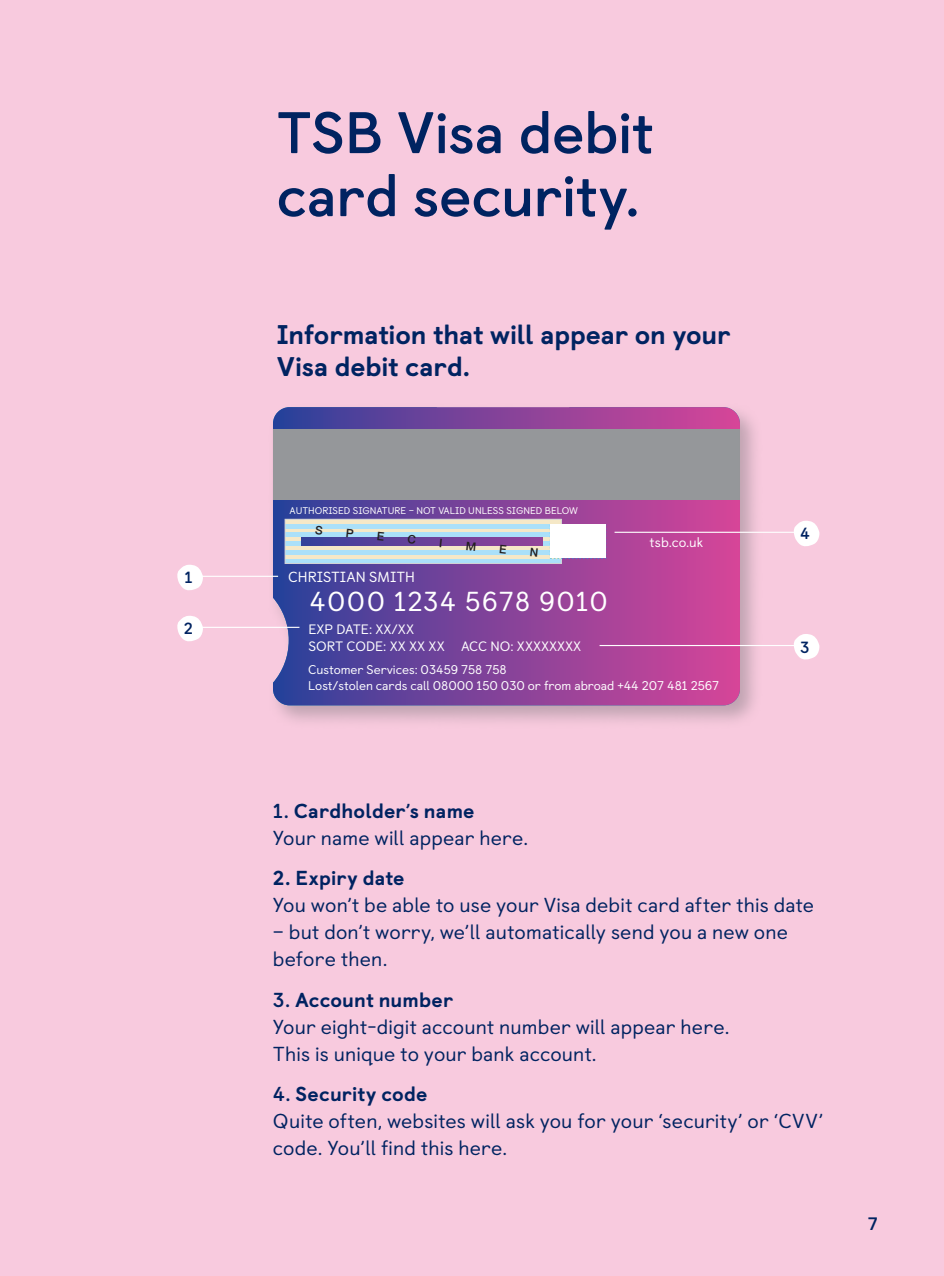
<style>
.page{position:relative;width:944px;height:1276px;background:#f8cade}
.page>*{position:absolute;margin:0;border:0;box-sizing:border-box;transform-origin:0 0}
.Heading_30pt{font:700 58.5px/63px "TSB Castledown";letter-spacing:-.01em;color:#002361}
.t1{font:27.45px "TSB Castledown";letter-spacing:.04em;color:#fff}
.Body_text_9pt{font:800 27px/31.5px "TSB Castledown";letter-spacing:-.005em;color:#002361}
.Body_text_9pt-2{font:20.25px/27px "TSB Castledown";letter-spacing:.01em;color:#002361}
.t2{font:700 18px "TSB Castledown";color:#002361}
.Body_text_9pt-3{font:700 16.2px "TSB Castledown";color:#002361}
.t3{font:14.62px "TSB Castledown";color:#fff}
.t4{font:13.72px/16.9px "TSB Castledown";color:#fff}
.t5{font:12.6px/15.5px "TSB Castledown";letter-spacing:-.005em;color:#fff}
.t6{font:9.67px "TSB Castledown";color:#fff}
.s1{font-weight:700}
.s2{font-weight:800}
</style>
<div class="page">
<div style="left:267px;top:401px;width:497px;height:328px;background:#585b5d;opacity:.35"></div>
<svg style="left:273px;top:407px;width:467px;height:298px;background:#849"></svg>
<div style="left:273px;top:430px;width:467px;height:70px;background:#95979a"></div>
<div style="left:285px;top:519px;width:276px;height:5px;background:#f5e8c7"></div>
<hr style="left:543px;top:537px;width:18px;height:4px;background:#f5e8c7">
<hr style="left:285px;top:546px;width:276px;height:4px;background:#f5e8c7">
<hr style="left:285px;top:555px;width:276px;height:4px;background:#f5e8c7">
<div style="left:285px;top:528px;width:276px;height:5px;background:#f5e8c7"></div>
<hr style="left:285px;top:524px;width:276px;height:4px;background:#aae0f9">
<div style="left:543px;top:541px;width:18px;height:5px;background:#aae0f9"></div>
<div style="left:285px;top:550px;width:276px;height:5px;background:#aae0f9"></div>
<hr style="left:285px;top:559px;width:276px;height:4px;background:#aae0f9">
<hr style="left:285px;top:533px;width:276px;height:4px;background:#aae0f9">
<hr style="left:285px;top:537px;width:16px;height:4px;background:#f5e8c7">
<div style="left:285px;top:541px;width:16px;height:5px;background:#aae0f9"></div>
<div style="left:285px;top:519px;width:277px;height:45px;border:1px solid #d1d2d4"></div>
<div style="left:550px;top:525px;width:56px;height:33px;background:#fff"></div>
<svg style="left:273px;top:573px;width:13px;height:132px"></svg>
<hr style="left:600px;top:645px;width:206px;height:1px;background:#fff">
<hr style="left:615px;top:532px;width:189px;height:1px;background:#fff">
<hr style="left:199px;top:627px;width:100px;height:1px;background:#fff">
<hr style="left:199px;top:576px;width:79px;height:1px;background:#fff">
<svg style="left:794px;top:634px;width:25px;height:26px"></svg>
<svg style="left:793px;top:520px;width:26px;height:27px"></svg>
<svg style="left:177px;top:615px;width:26px;height:27px"></svg>
<svg style="left:177px;top:564px;width:26px;height:27px"></svg>
<svg style="left:315px;top:528px;width:8px;height:5px"></svg>
<svg style="left:346px;top:532px;width:8px;height:6px"></svg>
<svg style="left:377px;top:532px;width:7px;height:9px"></svg>
<svg style="left:408px;top:537px;width:8px;height:7px"></svg>
<svg style="left:440px;top:538px;width:2px;height:8px"></svg>
<svg style="left:466px;top:541px;width:10px;height:5px"></svg>
<p class="Body_text_9pt-3" style="left:184px;top:568px;width:10px">1</p>
<p class="Body_text_9pt-3" style="left:184px;top:619px;width:11px">2</p>
<p class="Heading_30pt" style="left:276px;top:102px;width:379px">TSB Visa debit card security.</p>
<p class="Body_text_9pt" style="left:277px;top:319px;width:455px">Information that will appear on your<br>Visa debit card.</p>
<p class="t6" style="left:290px;top:505px;width:290px">AUTHORISED SIGNATURE – NOT VALID UNLESS SIGNED BELOW</p>
<p class="t4" style="left:649px;top:534px;width:55px">tsb.co.uk</p>
<p class="t3" style="left:288px;top:567px;width:128px">CHRISTIAN SMITH</p>
<p class="t1" style="left:310px;top:585px;width:300px">4000 1234 5678 9010</p>
<p class="t4" style="left:308px;top:620px;width:274px">EXP DATE: XX/XX<br>SORT CODE: XX XX XX ACC NO: XXXXXXXX</p>
<p class="t5" style="left:308px;top:662px;width:412px">Customer Services: 03459 758 758<br>Lost/stolen cards call 08000 150 030 or from abroad +44 207 481 2567</p>
<p class="Body_text_9pt-3" style="left:800px;top:524px;width:11px">4</p>
<p class="Body_text_9pt-3" style="left:800px;top:637px;width:11px">3</p>
<p class="Body_text_9pt-2" style="left:273px;top:797px;width:257px"><span class="s1">1.</span> <span class="s2">Cardholder’s name<br></span>Your name will appear here.</p>
<p class="Body_text_9pt-2" style="left:273px;top:864px;width:543px"><span class="s2">2. Expiry date<br></span>You won’t be able to use your Visa debit card after this date</p>
<p class="Body_text_9pt-2" style="left:273px;top:918px;width:516px">– but don’t worry, we’ll automatically send you a new one before then.</p>
<p class="Body_text_9pt-2" style="left:273px;top:986px;width:458px"><span class="s1">3.</span> <span class="s2">Account number<br></span>Your eight-digit account number will appear here.<br>This is unique to your bank account.</p>
<p class="Body_text_9pt-2" style="left:273px;top:1080px;width:552px"><span class="s1">4.</span> <span class="s2">Security code<br></span>Quite often, websites will ask you for your ‘security’ or ‘CVV’ code. You’ll find this here.</p>
<p class="t2" style="left:868px;top:1212px;width:12px">7</p>
</div>
